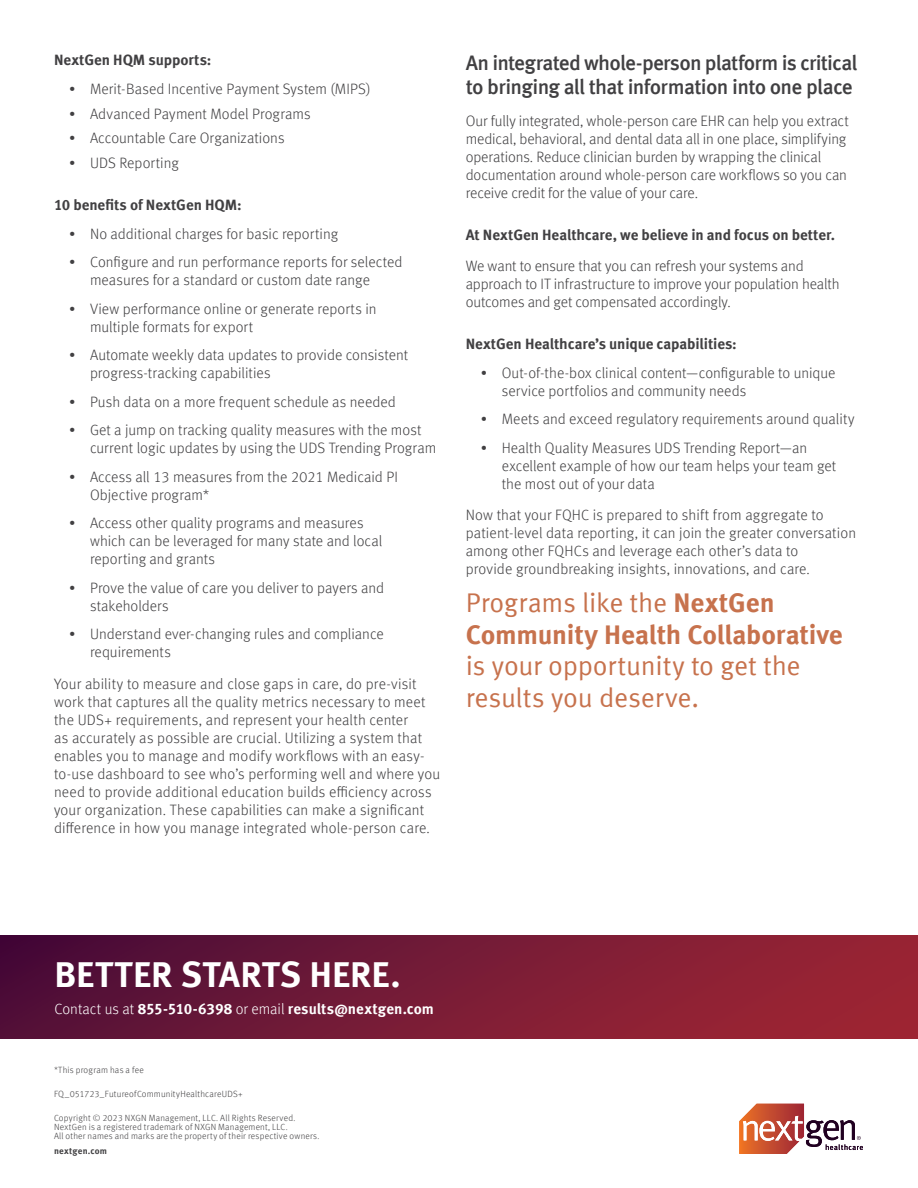
<style>
.page{position:relative;width:918px;height:1188px;background:#fff}
.page>*{position:absolute;margin:0;border:0;box-sizing:border-box;transform-origin:0 0}
.t1{font:700 36px "Meta Offc";color:#fff}
.t2{font:27px/31.5px "Meta Offc Norm";letter-spacing:-.005em;color:#c7724d}
.t3{font:700 27px "Meta Offc";letter-spacing:-.01em;color:#c7724d}
.t4{font:500 21px/24px "Meta Offc";letter-spacing:-.035em;color:#414042}
.t5{font:300 15px/18px "Meta Offc";letter-spacing:.005em;color:#414042}
.t6{font:700 15px "Meta Offc";letter-spacing:-.005em;color:#414042}
.t7{font:700 15px "Meta Offc";color:#fff}
.t8{font:300 9px/9px "Meta Offc";letter-spacing:.025em;color:#414042}
.t9{font:700 9px "Meta Offc";letter-spacing:.025em;color:#414042}
.s1{font-family:"Meta Offc";font-weight:700}
.s2{font-weight:300}
</style>
<div class="page">
<div style="left:0;top:935px;width:918px;height:103px;background:linear-gradient(to right,#4d0e38,#a12733)"></div>
<svg style="left:739px;top:1104px;width:124px;height:50px"></svg>
<p class="t6" style="left:54px;top:51px;width:159px">NextGen HQM supports:</p>
<p class="t5" style="left:69px;top:80px;width:303px">• Merit-Based Incentive Payment System (MIPS)</p>
<p class="t5" style="left:69px;top:105px;width:243px">• Advanced Payment Model Programs</p>
<p class="t5" style="left:69px;top:130px;width:217px">• Accountable Care Organizations</p>
<p class="t5" style="left:69px;top:154px;width:111px">• UDS Reporting</p>
<p class="t6" style="left:54px;top:196px;width:189px">10 benefits of NextGen HQM:</p>
<p class="t5" style="left:69px;top:225px;width:271px">• No additional charges for basic reporting</p>
<p class="t5" style="left:90px;top:253px;width:314px;text-indent:-21px">• Configure and run performance reports for selected measures for a standard or custom date range</p>
<p class="t5" style="left:90px;top:300px;width:288px;text-indent:-21px">• View performance online or generate reports in multiple formats for export</p>
<p class="t5" style="left:90px;top:346px;width:320px;text-indent:-21px">• Automate weekly data updates to provide consistent progress-tracking capabilities</p>
<p class="t5" style="left:69px;top:393px;width:328px">• Push data on a more frequent schedule as needed</p>
<p class="t5" style="left:90px;top:421px;width:348px;text-indent:-21px">• Get a jump on tracking quality measures with the most current logic updates by using the UDS Trending Program</p>
<p class="t5" style="left:90px;top:468px;width:309px;text-indent:-21px">• Access all 13 measures from the 2021 Medicaid PI<br>Objective program*</p>
<p class="t5" style="left:90px;top:514px;width:294px;text-indent:-21px">• Access other quality programs and measures which can be leveraged for many state and local reporting and grants</p>
<p class="t5" style="left:90px;top:579px;width:296px;text-indent:-21px">• Prove the value of care you deliver to payers and stakeholders</p>
<p class="t5" style="left:90px;top:625px;width:295px;text-indent:-21px">• Understand ever-changing rules and compliance requirements</p>
<p class="t5" style="left:54px;top:675px;width:388px">Your ability to measure and close gaps in care, do pre-visit work that captures all the quality metrics necessary to meet the UDS+ requirements, and represent your health center<br>as accurately as possible are crucial. Utilizing a system that enables you to manage and modify workflows with an easy&shy;to-use dashboard to see who’s performing well and where you need to provide additional education builds efficiency across your organization. These capabilities can make a significant difference in how you manage integrated whole-person care.</p>
<h3 class="t4" style="left:466px;top:51px;width:393px">An integrated whole-person platform is critical to bringing all that information into one place</h3>
<p class="t5" style="left:466px;top:112px;width:385px">Our fully integrated, whole-person care EHR can help you extract medical, behavioral, and dental data all in one place, simplifying operations. Reduce clinician burden by wrapping the clinical documentation around whole-person care workflows so you can receive credit for the value of your care.</p>
<p class="t6" style="left:466px;top:225px;width:371px">At NextGen Healthcare, we believe in and focus on better.</p>
<p class="t5" style="left:466px;top:257px;width:376px">We want to ensure that you can refresh your systems and approach to IT infrastructure to improve your population health outcomes and get compensated accordingly.</p>
<p class="t6" style="left:466px;top:335px;width:273px">NextGen Healthcare’s unique capabilities:</p>
<p class="t5" style="left:502px;top:364px;width:335px;text-indent:-21px">• Out-of-the-box clinical content—configurable to unique service portfolios and community needs</p>
<p class="t5" style="left:481px;top:410px;width:375px">• Meets and exceed regulatory requirements around quality</p>
<p class="t5" style="left:502px;top:439px;width:336px;text-indent:-21px">• Health Quality Measures UDS Trending Report—an excellent example of how our team helps your team get the most out of your data</p>
<p class="t5" style="left:466px;top:506px;width:392px">Now that your FQHC is prepared to shift from aggregate to patient-level data reporting, it can join the greater conversation among other FQHCs and leverage each other’s data to<br>provide groundbreaking insights, innovations, and care.</p>
<h2 class="t2" style="left:466px;top:588px;width:310px">Programs like the <span class="s1">NextGen</span></h2>
<h2 class="t3" style="left:466px;top:618px;width:379px">Community Health Collaborative</h2>
<h2 class="t2" style="left:466px;top:651px;width:336px">is your opportunity to get the results you deserve.</h2>
<h1 class="t1" style="left:54px;top:953px;width:348px">BETTER STARTS HERE.</h1>
<p class="t7" style="left:54px;top:1000px;width:381px"><span class="s2">Contact us at</span> 855-510-6398 <span class="s2">or email</span> results@nextgen.com</p>
<p class="t8" style="left:54px;top:1066px;width:91px">*This program has a fee</p>
<p class="t8" style="left:54px;top:1090px;width:190px">FQ_051723_FutureofCommunityHealthcareUDS+</p>
<p class="t8" style="left:54px;top:1114px;width:267px">Copyright © 2023 NXGN Management, LLC. All Rights Reserved.<br>NextGen is a registered trademark of NXGN Management, LLC.<br>All other names and marks are the property of their respective owners.</p>
<p class="t9" style="left:54px;top:1146px;width:55px">nextgen.com</p>
</div>
